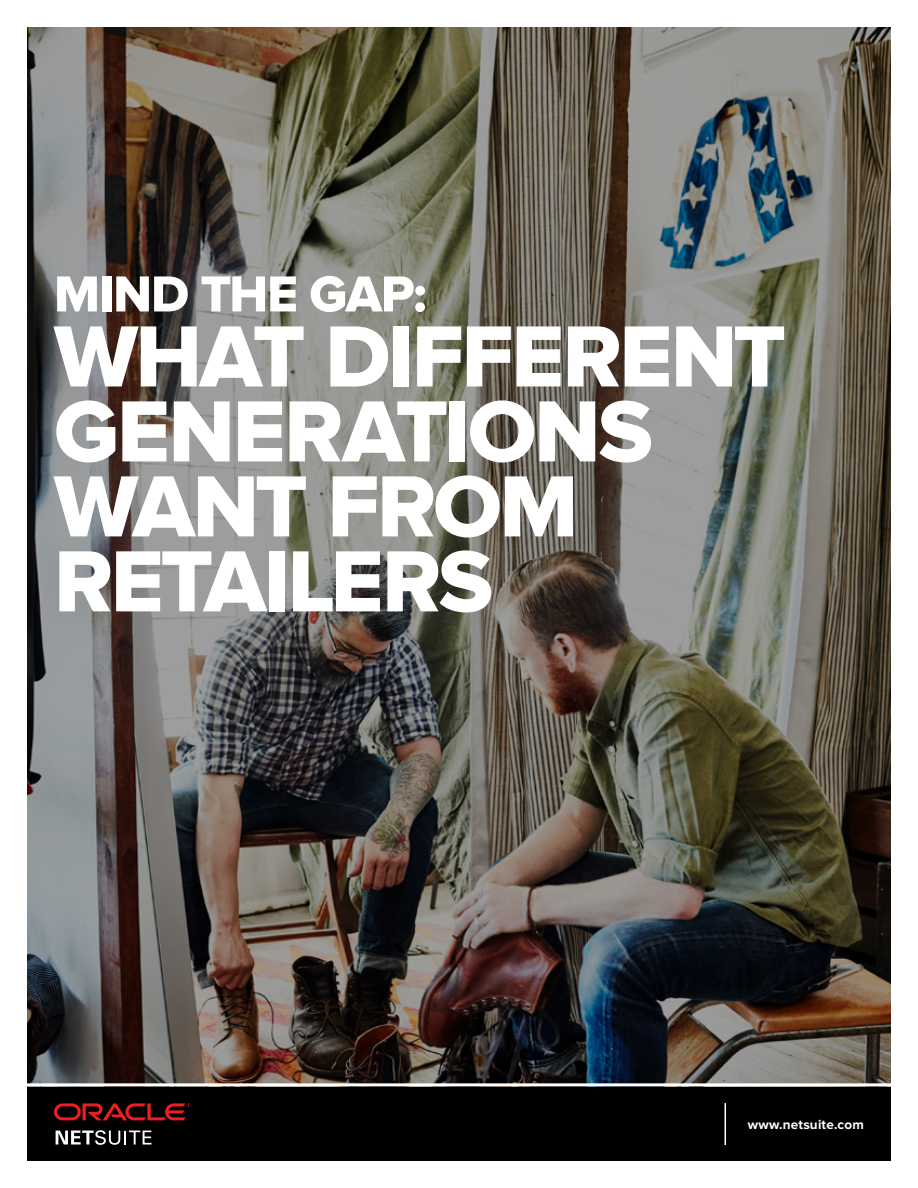
<style>
.page{position:relative;width:918px;height:1188px;background:#fff}
.page>*{position:absolute;margin:0;border:0;box-sizing:border-box;transform-origin:0 0}
.t1{font:90px/75px "Proxima Nova Extrabld";letter-spacing:-.03em;color:#fff}
.t2{font:52.5px "Proxima Nova Extrabld";letter-spacing:-.02em;color:#fff}
.t3{font:700 13.5px "Proxima Nova";letter-spacing:.015em;color:#fff}
</style>
<div class="page">
<div style="left:27px;top:1086px;width:864px;height:75px;background:#000"></div>
<img style="left:27px;top:27px;width:864px;height:1056px">
<hr style="left:725px;top:1103px;width:1px;height:42px;background:#fff">
<svg style="left:54px;top:1103px;width:136px;height:17px"></svg>
<svg style="left:56px;top:1130px;width:96px;height:15px"></svg>
<p class="t2" style="left:54px;top:264px;width:374px">MIND THE GAP:</p>
<p class="t1" style="left:54px;top:321px;width:734px">WHAT DIFFERENT<br>GENERATIONS<br>WANT FROM<br>RETAILERS</p>
<p class="t3" style="left:748px;top:1117px;width:118px">www.netsuite.com</p>
</div>
